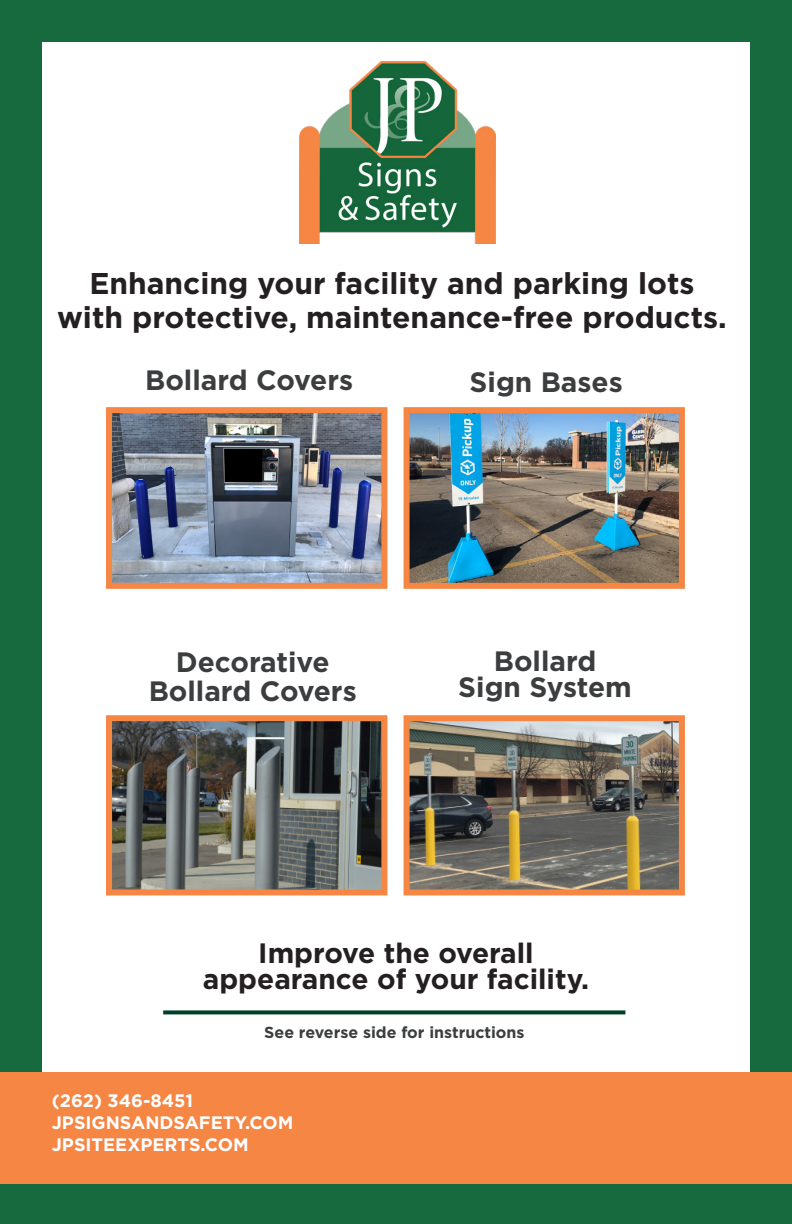
<style>
.page{position:relative;width:792px;height:1224px;background:#fff}
.page>*{position:absolute;margin:0;border:0;box-sizing:border-box;transform-origin:0 0}
.t1{font:700 30px "Gotham";color:#241f21}
.t2{font:700 28px "Gotham";color:#3b3d3e}
.t3{font:700 28px "Gotham";color:#241f21}
.t4{font:700 18px "Gotham";color:#fff}
.t5{font:700 16px "Gotham";color:#3b3d3e}
</style>
<div class="page">
<div style="left:0;top:0;width:792px;height:1224px;border:42px solid #166a3d"></div>
<img style="left:411px;top:414px;width:267px;height:168px">
<div style="left:404px;top:407px;width:281px;height:182px;border:6px solid #f58644"></div>
<img style="left:411px;top:722px;width:267px;height:166px">
<div style="left:404px;top:715px;width:281px;height:180px;border:6px solid #f58644"></div>
<img style="left:113px;top:414px;width:267px;height:168px">
<div style="left:106px;top:407px;width:281px;height:182px;border:6px solid #f58644"></div>
<img style="left:113px;top:722px;width:267px;height:166px">
<div style="left:106px;top:715px;width:281px;height:180px;border:6px solid #f58644"></div>
<img style="left:300px;top:62px;width:195px;height:181px">
<div style="left:0;top:1073px;width:792px;height:111px;background:#f58644"></div>
<svg style="left:163px;top:1010px;width:462px;height:4px;background:#1c543f"></svg>
<p class="t1" style="left:89px;top:263px;width:607px">Enhancing your facility and parking lots</p>
<p class="t1" style="left:57px;top:297px;width:671px">with protective, maintenance-free products.</p>
<p class="t2" style="left:145px;top:362px;width:210px">Bollard Covers</p>
<p class="t2" style="left:470px;top:363px;width:155px">Sign Bases</p>
<p class="t2" style="left:176px;top:644px;width:155px">Decorative</p>
<p class="t2" style="left:149px;top:673px;width:210px">Bollard Covers</p>
<p class="t2" style="left:494px;top:643px;width:104px">Bollard</p>
<p class="t2" style="left:458px;top:669px;width:175px">Sign System</p>
<p class="t3" style="left:258px;top:934px;width:277px">Improve the overall</p>
<p class="t3" style="left:203px;top:960px;width:388px">appearance of your facility.</p>
<p class="t5" style="left:264px;top:1021px;width:262px">See reverse side for instructions</p>
<p class="t4" style="left:52px;top:1089px;width:143px">(262) 346-8451</p>
<p class="t4" style="left:52px;top:1111px;width:243px">JPSIGNSANDSAFETY.COM</p>
<p class="t4" style="left:52px;top:1132px;width:198px">JPSITEEXPERTS.COM</p>
</div>
